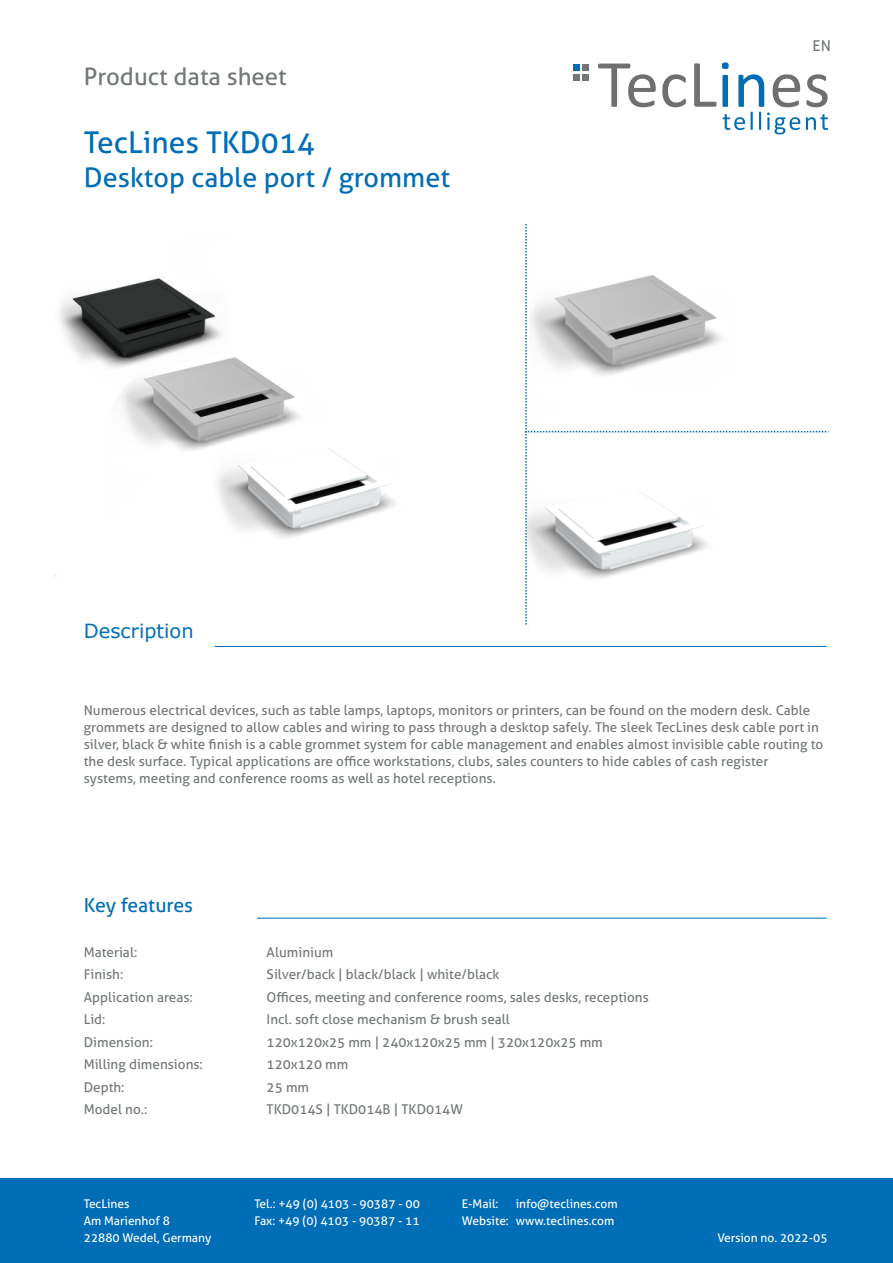
<style>
.page{position:relative;width:893px;height:1263px;background:#fff}
.page>*{position:absolute;margin:0;border:0;box-sizing:border-box;transform-origin:0 0}
.t1{font:30px "Aller";color:#006eb7}
.t2{font:27px "Aller";color:#006eb7}
.t3{font:24px "Aller";color:#727777}
.t4{font:19.5px "Aller";color:#006eb7}
.t5{font:19.5px "Verdana";color:#006eb7}
.t6{font:15px "Aller";color:#727879}
.t7{font:13.5px/22.5px "Aller";color:#727777}
.t8{font:13.5px/22.5px "Aller";color:#727879}
.t9{font:12px "Aller";color:#fff}
</style>
<div class="page">
<div style="left:0;top:1178px;width:893px;height:85px;background:#006eb7"></div>
<svg style="left:598px;top:64px;width:58px;height:43px"></svg>
<svg style="left:662px;top:74px;width:24px;height:33px"></svg>
<svg style="left:694px;top:63px;width:22px;height:44px"></svg>
<svg style="left:806px;top:74px;width:22px;height:33px"></svg>
<svg style="left:722px;top:62px;width:78px;height:72px"></svg>
<svg style="left:806px;top:114px;width:22px;height:16px"></svg>
<div style="left:573px;top:64px;width:7px;height:6px;background:#006db6"></div>
<div style="left:582px;top:64px;width:7px;height:6px;background:#717676"></div>
<div style="left:573px;top:74px;width:7px;height:7px;background:#717676"></div>
<div style="left:582px;top:74px;width:7px;height:7px;background:#717676"></div>
<img style="left:54px;top:278px;width:342px;height:298px">
<hr style="left:215px;top:646px;width:612px;height:1px;background:#006eb7">
<hr style="left:257px;top:918px;width:570px;height:1px;background:#006eb7">
<svg style="left:525px;top:224px;width:303px;height:401px"></svg>
<h3 class="t3" style="left:84px;top:63px;width:204px">Product data sheet</h3>
<h1 class="t1" style="left:84px;top:125px;width:233px">TecLines TKD014</h1>
<h2 class="t2" style="left:84px;top:162px;width:368px">Desktop cable port / grommet</h2>
<h3 class="t5" style="left:84px;top:618px;width:111px">Description</h3>
<p class="t6" style="left:813px;top:37px;width:20px">EN</p>
<p class="t7" style="left:84px;top:701px;width:741px;line-height:17px">Numerous electrical devices, such as table lamps, laptops, monitors or printers, can be found on the modern desk. Cable grommets are designed to allow cables and wiring to pass through a desktop safely. The sleek TecLines desk cable port in silver, black &amp; white finish is a cable grommet system for cable management and enables almost invisible cable routing to the desk surface. Typical applications are office workstations, clubs, sales counters to hide cables of cash register systems, meeting and conference rooms as well as hotel receptions.</p>
<h3 class="t4" style="left:84px;top:894px;width:111px">Key features</h3>
<p class="t8" style="left:84px;top:941px;width:111px">Material:<br>Finish:<br>Application areas:</p>
<p class="t7" style="left:84px;top:1008px;width:23px">Lid:</p>
<p class="t8" style="left:84px;top:1031px;width:71px">Dimension:</p>
<p class="t7" style="left:84px;top:1053px;width:121px">Milling dimensions:<br>Depth:<br>Model no.:</p>
<p class="t7" style="left:267px;top:941px;width:384px">Aluminium<br>Silver/back | black/black | white/black<br>Offices, meeting and conference rooms, sales desks, receptions<br>Incl. soft close mechanism &amp; brush seall<br>120x120x25 mm | 240x120x25 mm | 320x120x25 mm<br>120x120 mm<br>25 mm<br>TKD014S | TKD014B | TKD014W</p>
<p class="t9" style="left:84px;top:1196px;width:47px">TecLines</p>
<p class="t9" style="left:254px;top:1196px;width:167px">Tel.: +49 (0) 4103 - 90387 - 00</p>
<p class="t9" style="left:462px;top:1196px;width:38px">E-Mail:</p>
<p class="t9" style="left:516px;top:1196px;width:103px">info@teclines.com</p>
<p class="t9" style="left:84px;top:1213px;width:88px">Am Marienhof 8</p>
<p class="t9" style="left:254px;top:1213px;width:167px">Fax: +49 (0) 4103 - 90387 - 11</p>
<p class="t9" style="left:462px;top:1213px;width:154px">Website: www.teclines.com</p>
<p class="t9" style="left:84px;top:1230px;width:129px">22880 Wedel, Germany</p>
<p class="t9" style="left:717px;top:1230px;width:112px">Version no. 2022-05</p>
</div>
